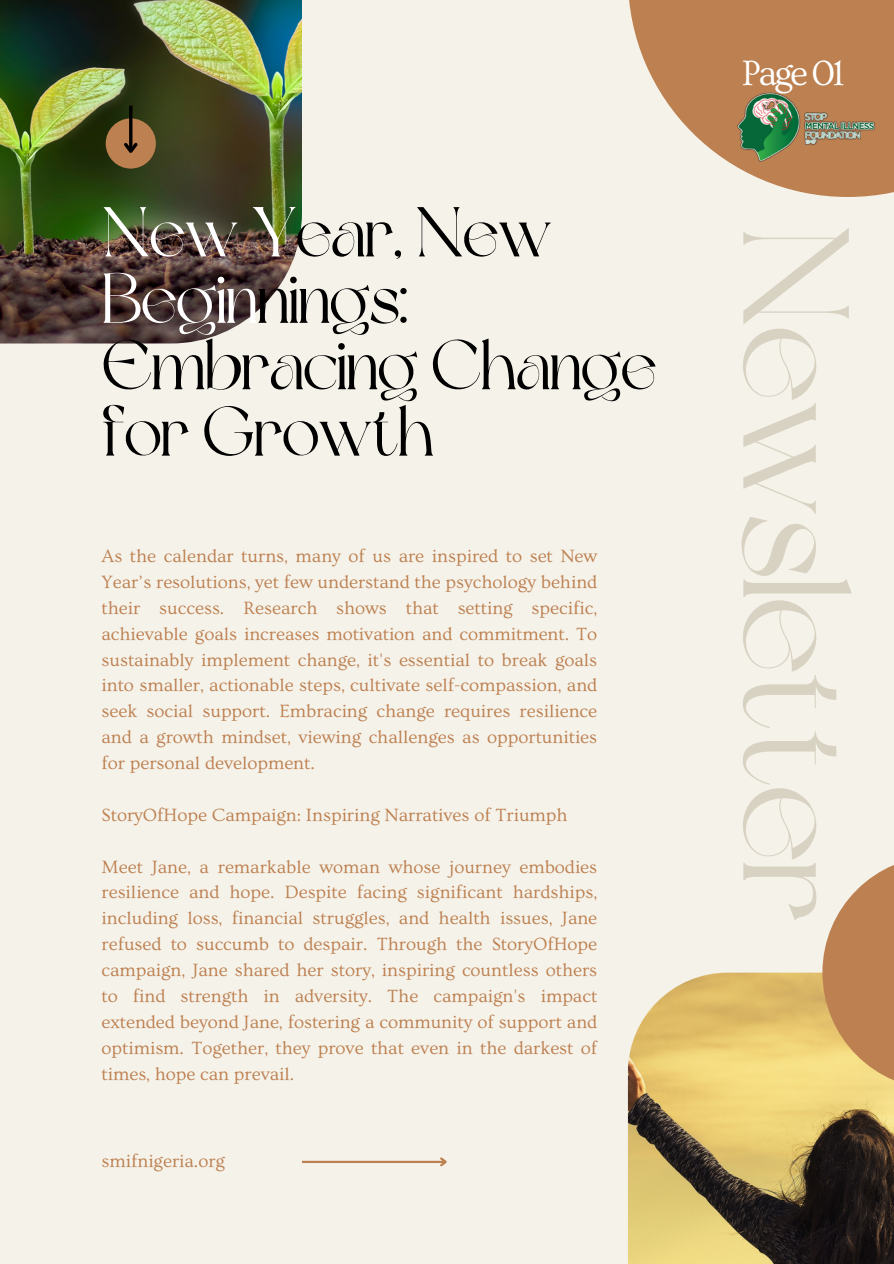
<style>
.page{position:relative;width:894px;height:1264px;background:#fff}
.page>*{position:absolute;margin:0;border:0;box-sizing:border-box;transform-origin:0 0}
.t1{font:150px "Dream Avenue";letter-spacing:-.03em;color:#d8d2c2}
.t2{font:70.2px/66.3px "Dream Avenue";letter-spacing:-.03em;color:#000}
.t3{font:36.9px "Ovo";letter-spacing:-.075em;color:#fff}
.t4{font:18.6px/25.8px "Ovo";color:#bd8050;text-align:justify}
.s1{color:#fff}
</style>
<div class="page">
<div style="left:0;top:0;width:893px;height:1263px;background:#f5f2ea"></div>
<img style="left:0;top:0;width:302px;height:343px">
<div style="left:106px;top:118px;width:50px;height:51px;background:#bd8050;border-radius:50%"></div>
<hr style="left:129px;top:106px;width:3px;height:45px;background:#000">
<svg style="left:124px;top:140px;width:14px;height:13px"></svg>
<hr style="left:302px;top:1160px;width:143px;height:2px;background:#bd8050">
<svg style="left:438px;top:1157px;width:9px;height:10px"></svg>
<img style="left:627px;top:972px;width:266px;height:291px">
<svg style="left:822px;top:865px;width:71px;height:224px;fill:#bd8050"></svg>
<svg style="left:629px;top:0;width:264px;height:197px;fill:#bd8050"></svg>
<img style="left:734px;top:89px;width:143px;height:75px">
<p class="t2" style="left:101px;top:206px;width:557px"><span class="s1">New Y</span>ear, New<br><span class="s1">Begin</span>nings:<br>Embracing Change for Growth</p>
<p class="t4" style="left:101px;top:543px;width:497px">As the calendar turns, many of us are inspired to set New Year’s resolutions, yet few understand the psychology behind their success. Research shows that setting specific, achievable goals increases motivation and commitment. To sustainably implement change, it's essential to break goals into smaller, actionable steps, cultivate self-compassion, and seek social support. Embracing change requires resilience and a growth mindset, viewing challenges as opportunities for personal development.</p>
<h2 class="t4" style="left:101px;top:802px;width:467px">StoryOfHope Campaign: Inspiring Narratives of Triumph</h2>
<h1 class="t4" style="left:101px;top:854px;width:497px">Meet Jane, a remarkable woman whose journey embodies resilience and hope. Despite facing significant hardships, including loss, financial struggles, and health issues, Jane refused to succumb to despair. Through the StoryOfHope campaign, Jane shared her story, inspiring countless others to find strength in adversity. The campaign's impact extended beyond Jane, fostering a community of support and optimism. Together, they prove that even in the darkest of times, hope can prevail.</h1>
<p class="t4" style="left:101px;top:1148px;width:125px">smifnigeria.org</p>
<p class="t3" style="left:741px;top:53px;width:104px">Page 01</p>
<p class="t1" style="left:855px;top:223px;width:702px;rotate:90deg">Newsletter</p>
</div>
